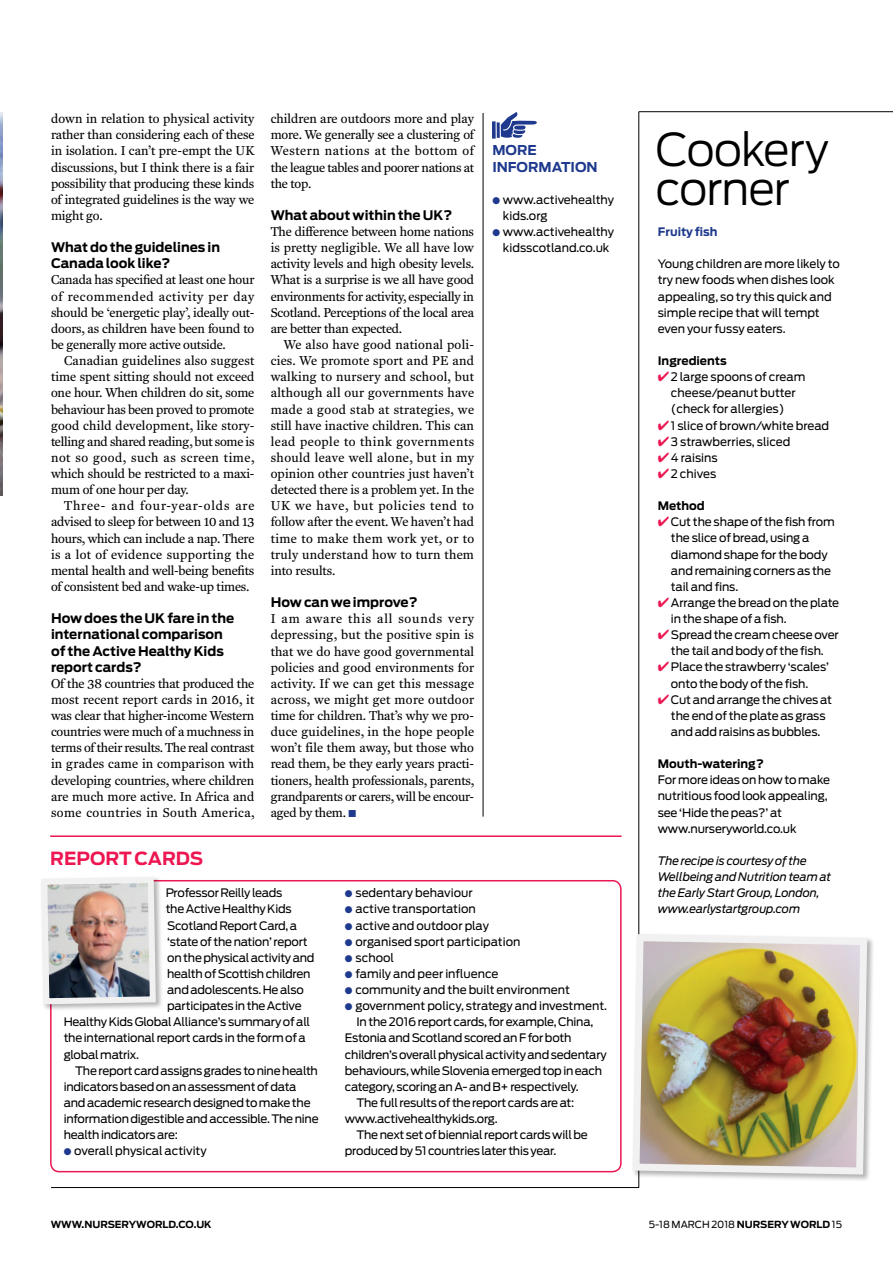
<style>
.page{position:relative;width:893px;height:1263px;background:#fff}
.page>*{position:absolute;margin:0;border:0;box-sizing:border-box;transform-origin:0 0}
.t1{font:300 45px/39px "Antenna";letter-spacing:-.025em;color:#000}
.t2{font:700 18px "Antenna";color:#ed1651}
.t3{font:700 13.5px/16px "Antenna";color:#1e398d}
.t4{font:13.2px/16.2px "Fenway";letter-spacing:-.015em;color:#000;text-align:justify}
.t5{font:700 13.2px/16.2px "Antenna";color:#000}
.t6{font:11.7px/16px "Antenna";letter-spacing:-.02em;color:#000}
.t7{font:11.7px/16px "Antenna";color:#000}
.t8{font:italic 11.7px/16px "Antenna";letter-spacing:-.01em;color:#000}
.t9{font:700 11.7px "Antenna";color:#000}
.t10{font:700 11.7px "Antenna";color:#1e398d}
.t11{font:9.75px "Antenna";color:#000}
.t12{font:700 9.75px "Antenna";color:#000}
.s1{color:#1e398d}
.s2{color:#ed1651}
.s3{font-weight:700}
</style>
<div class="page">
<hr style="left:51px;top:1187px;width:588px;height:1px;background:#000">
<hr style="left:483px;top:113px;width:1px;height:704px;background:#000">
<hr style="left:639px;top:112px;width:1px;height:1076px;background:#000">
<hr style="left:639px;top:111px;width:254px;height:1px;background:#000">
<div style="left:50px;top:880px;width:572px;height:292px;border:2px solid #ed1651;border-radius:9px"></div>
<hr style="left:50px;top:835px;width:572px;height:2px;background:#ed1651">
<div style="left:631px;top:932px;width:244px;height:250px;background:#000;opacity:.3"></div>
<img style="left:631px;top:930px;width:240px;height:248px">
<img style="left:0;top:113px;width:3px;height:383px">
<div style="left:40px;top:876px;width:123px;height:136px;background:#000;opacity:.3"></div>
<img style="left:40px;top:876px;width:119px;height:131px">
<svg style="left:492px;top:112px;width:45px;height:27px"></svg>
<p class="t4" style="left:51px;top:111px;width:205px">down in relation to physical activity rather than considering each of these in isolation. I can’t pre-empt the UK discussions, but I think there is a fair possibility that producing these kinds of integrated guidelines is the way we might go.</p>
<p class="t5" style="left:51px;top:239px;width:171px">What do the guidelines in<br>Canada look like?</p>
<p class="t4" style="left:51px;top:272px;width:205px">Canada has specified at least one hour of recommended activity per day should be ‘energetic play’, ideally out&shy;doors, as children have been found to be generally more active outside.</p>
<p class="t4" style="left:51px;top:352px;width:205px;text-indent:13px">Canadian guidelines also suggest time spent sitting should not exceed one hour. When children do sit, some behaviour has been proved to promote good child development, like story&shy;telling and shared reading, but some is not so good, such as screen time, which should be restricted to a maxi&shy;mum of one hour per day.</p>
<p class="t4" style="left:51px;top:498px;width:205px;text-indent:13px">Three- and four-year-olds are advised to sleep for between 10 and 13 hours, which can include a nap. There is a lot of evidence supporting the mental health and well-being benefits of consistent bed and wake-up times.</p>
<p class="t5" style="left:51px;top:610px;width:185px">How does the UK fare in the international comparison of the Active Healthy Kids report cards?</p>
<p class="t4" style="left:51px;top:675px;width:205px">Of the 38 countries that produced the most recent report cards in 2016, it was clear that higher-income Western countries were much of a muchness in terms of their results. The real contrast in grades came in comparison with developing countries, where children are much more active. In Africa and some countries in South America,</p>
<h2 class="t2" style="left:50px;top:847px;width:154px">REPORT CARDS</h2>
<p class="t4" style="left:271px;top:111px;width:205px">children are outdoors more and play more. We generally see a clustering of Western nations at the bottom of the league tables and poorer nations at the top.</p>
<p class="t5" style="left:271px;top:207px;width:183px">What about within the UK?</p>
<p class="t4" style="left:271px;top:223px;width:205px">The difference between home nations is pretty negligible. We all have low activity levels and high obesity levels.<br>What is a surprise is we all have good environments for activity, especially in Scotland. Perceptions of the local area are better than expected.</p>
<p class="t4" style="left:271px;top:336px;width:205px;text-indent:13px">We also have good national poli&shy;cies. We promote sport and PE and walking to nursery and school, but although all our governments have made a good stab at strategies, we still have inactive children. This can lead people to think governments should leave well alone, but in my opinion other countries just haven’t detected there is a problem yet. In the UK we have, but policies tend to follow after the event. We haven’t had time to make them work yet, or to truly understand how to turn them into results.</p>
<p class="t5" style="left:271px;top:594px;width:148px">How can we improve?</p>
<p class="t4" style="left:271px;top:611px;width:205px">I am aware this all sounds very depressing, but the positive spin is that we do have good governmental policies and good environments for activity. If we can get this message across, we might get more outdoor time for children. That’s why we pro&shy;duce guidelines, in the hope people won’t file them away, but those who read them, be they early years practi&shy;tioners, health professionals, parents, grandparents or carers, will be encour&shy;aged by them. <span class="s1">■</span></p>
<p class="t3" style="left:492px;top:143px;width:107px">MORE<br>INFORMATION</p>
<p class="t7" style="left:503px;top:192px;width:113px;text-indent:-11px"><span class="s1">●</span> www.activehealthy kids.org</p>
<p class="t7" style="left:492px;top:224px;width:123px;text-align:center"><span class="s1">●</span> www.activehealthy kidsscotland.co.uk</p>
<p class="t6" style="left:166px;top:885px;width:118px">Professor Reilly leads</p>
<p class="t6" style="left:166px;top:901px;width:127px">the Active Healthy Kids</p>
<p class="t6" style="left:167px;top:917px;width:131px">Scotland Report Card, a</p>
<p class="t6" style="left:167px;top:933px;width:142px">‘state of the nation’ report</p>
<p class="t6" style="left:167px;top:949px;width:149px">on the physical activity and</p>
<p class="t6" style="left:167px;top:966px;width:145px">health of Scottish children</p>
<p class="t6" style="left:167px;top:982px;width:138px">and adolescents. He also</p>
<p class="t6" style="left:167px;top:998px;width:136px">participates in the Active</p>
<p class="t6" style="left:64px;top:1014px;width:248px">Healthy Kids Global Alliance’s summary of all</p>
<p class="t6" style="left:64px;top:1030px;width:244px">the international report cards in the form of a</p>
<p class="t6" style="left:64px;top:1046px;width:77px">global matrix.</p>
<p class="t6" style="left:75px;top:1062px;width:244px">The report card assigns grades to nine health</p>
<p class="t6" style="left:64px;top:1078px;width:234px">indicators based on an assessment of data</p>
<p class="t6" style="left:64px;top:1095px;width:248px">and academic research designed to make the</p>
<p class="t6" style="left:64px;top:1111px;width:256px">information digestible and accessible. The nine</p>
<p class="t6" style="left:64px;top:1127px;width:116px">health indicators are:</p>
<p class="t7" style="left:64px;top:1143px;width:144px"><span class="s1">●</span> overall physical activity</p>
<p class="t7" style="left:345px;top:885px;width:129px"><span class="s1">●</span> sedentary behaviour</p>
<p class="t7" style="left:345px;top:901px;width:132px"><span class="s1">●</span> active transportation</p>
<p class="t7" style="left:345px;top:917px;width:146px"><span class="s1">●</span> active and outdoor play</p>
<p class="t7" style="left:345px;top:933px;width:177px"><span class="s1">●</span> organised sport participation</p>
<p class="t6" style="left:345px;top:949px;width:51px"><span class="s1">●</span> school</p>
<p class="t7" style="left:345px;top:966px;width:155px"><span class="s1">●</span> family and peer influence</p>
<p class="t7" style="left:345px;top:982px;width:227px"><span class="s1">●</span> community and the built environment</p>
<p class="t7" style="left:345px;top:998px;width:264px"><span class="s1">●</span> government policy, strategy and investment.</p>
<p class="t6" style="left:356px;top:1014px;width:238px">In the 2016 report cards, for example, China,</p>
<p class="t6" style="left:345px;top:1030px;width:228px">Estonia and Scotland scored an F for both</p>
<p class="t6" style="left:345px;top:1046px;width:263px">children’s overall physical activity and sedentary</p>
<p class="t6" style="left:345px;top:1062px;width:259px">behaviours, while Slovenia emerged top in each</p>
<p class="t6" style="left:345px;top:1078px;width:235px">category, scoring an A- and B+ respectively.</p>
<p class="t6" style="left:356px;top:1095px;width:219px">The full results of the report cards are at:</p>
<p class="t6" style="left:345px;top:1111px;width:154px">www.activehealthykids.org.</p>
<p class="t6" style="left:356px;top:1127px;width:233px">The next set of biennial report cards will be</p>
<p class="t6" style="left:345px;top:1143px;width:213px">produced by 51 countries later this year.</p>
<h1 class="t1" style="left:656px;top:131px;width:175px">Cookery corner</h1>
<p class="t10" style="left:658px;top:225px;width:61px">Fruity fish</p>
<p class="t7" style="left:658px;top:256px;width:184px">Young children are more likely to try new foods when dishes look appealing, so try this quick and simple recipe that will tempt even your fussy eaters.</p>
<p class="t9" style="left:658px;top:354px;width:71px">Ingredients</p>
<p class="t7" style="left:671px;top:369px;width:136px;text-indent:-13px"><span class="s2">✔</span>2 large spoons of cream cheese/peanut butter (check for allergies)</p>
<p class="t7" style="left:658px;top:417px;width:173px"><span class="s2">✔</span> 1 slice of brown/white bread</p>
<p class="t7" style="left:658px;top:433px;width:134px"><span class="s2">✔</span> 3 strawberries, sliced</p>
<p class="t7" style="left:658px;top:450px;width:62px"><span class="s2">✔</span> 4 raisins</p>
<p class="t6" style="left:658px;top:466px;width:60px"><span class="s2">✔</span> 2 chives</p>
<p class="t9" style="left:658px;top:499px;width:49px">Method</p>
<p class="t6" style="left:671px;top:514px;width:165px;text-indent:-13px"><span class="s2">✔</span> Cut the shape of the fish from the slice of bread, using a diamond shape for the body and remaining corners as the tail and fins.</p>
<p class="t6" style="left:671px;top:595px;width:170px;text-indent:-13px"><span class="s2">✔</span> Arrange the bread on the plate in the shape of a fish.</p>
<p class="t6" style="left:658px;top:627px;width:183px;text-align:center"><span class="s2">✔</span> Spread the cream cheese over the tail and body of the fish.</p>
<p class="t6" style="left:671px;top:659px;width:160px;text-indent:-13px"><span class="s2">✔</span> Place the strawberry ‘scales’ onto the body of the fish.</p>
<p class="t6" style="left:658px;top:691px;width:176px;text-align:center"><span class="s2">✔</span> Cut and arrange the chives at the end of the plate as grass and add raisins as bubbles.</p>
<p class="t9" style="left:658px;top:757px;width:108px">Mouth-watering?</p>
<p class="t6" style="left:658px;top:772px;width:174px">For more ideas on how to make nutritious food look appealing, see ‘Hide the peas?’ at www.nurseryworld.co.uk</p>
<p class="t8" style="left:658px;top:853px;width:175px">The recipe is courtesy of the<br>Wellbeing and Nutrition team at the Early Start Group, London, www.earlystartgroup.com</p>
<p class="t12" style="left:51px;top:1218px;width:162px">WWW.NURSERYWORLD.CO.UK</p>
<p class="t11" style="left:649px;top:1218px;width:194px">5-18 MARCH 2018 <span class="s3">NURSERY WORLD</span> 15</p>
</div>
